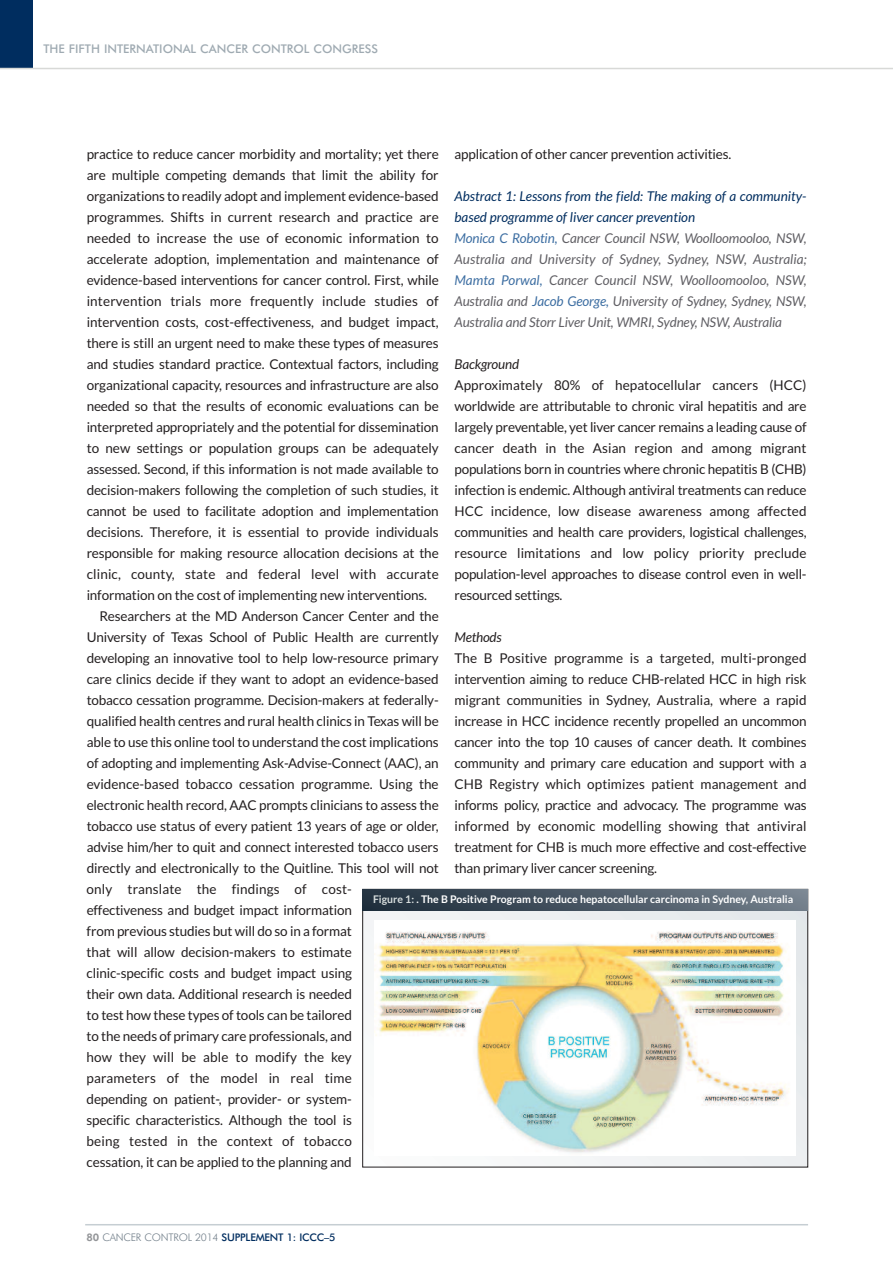
<style>
.page{position:relative;width:893px;height:1263px;background:#fff}
.page>*{position:absolute;margin:0;border:0;box-sizing:border-box;transform-origin:0 0}
.t1{font:13.5px/21px "Lato";letter-spacing:-.01em;color:#231f20;text-align:justify}
.t2{font:italic 13.5px/21px "Lato";letter-spacing:-.01em;color:#605f64}
.t3{font:13.5px "Lato";letter-spacing:.01em;color:#231f20}
.t4{font:italic 13.5px "Lato";letter-spacing:-.01em;color:#231f20}
.t5{font:500 12px "Futura BT";color:#9faab2}
.t6{font:700 10.5px "Lato";color:#fff}
.t7{font:500 10.5px "Futura BT";letter-spacing:-.02em;color:#002d5f}
.s1{color:#002d5f}
.s2{color:#3d6ea2}
.s3{color:#d9dfdf}
.s4{font-weight:800;color:#939598}
.s5{font-weight:300;color:#727f8a}
</style>
<div class="page">
<hr style="left:85px;top:1224px;width:723px;height:1px;background:#c6ced3">
<div style="left:0;top:0;width:32px;height:68px;background:#002d5f"></div>
<hr style="left:0;top:68px;width:893px;height:1px;background:#d8d9d7">
<div style="left:363px;top:889px;width:445px;height:278px;background:linear-gradient(to right,#f8f9f9,#e7ebed)"></div>
<img style="left:375px;top:921px;width:421px;height:235px">
<div style="left:362px;top:889px;width:446px;height:21px;background:linear-gradient(to right,#1f2f3d,#76828e)"></div>
<p class="t5" style="left:44px;top:44px;width:336px">THE FIFTH INTERNATIONAL CANCER CONTROL CONGRESS</p>
<p class="t1" style="left:87px;top:144px;width:354px">practice to reduce cancer morbidity and mortality; yet there</p>
<p class="t1" style="left:87px;top:165px;width:354px">are multiple competing demands that limit the ability for</p>
<p class="t1" style="left:87px;top:186px;width:354px">organizations to readily adopt and implement evidence-based</p>
<p class="t1" style="left:87px;top:207px;width:354px">programmes. Shifts in current research and practice are</p>
<p class="t1" style="left:87px;top:228px;width:354px">needed to increase the use of economic information to</p>
<p class="t1" style="left:87px;top:249px;width:354px">accelerate adoption, implementation and maintenance of</p>
<p class="t1" style="left:87px;top:270px;width:354px">evidence-based interventions for cancer control. First, while</p>
<p class="t3" style="left:87px;top:293px;width:354px">intervention trials more frequently include studies of</p>
<p class="t1" style="left:87px;top:312px;width:354px">intervention costs, cost-effectiveness, and budget impact,</p>
<p class="t1" style="left:87px;top:333px;width:354px">there is still an urgent need to make these types of measures</p>
<p class="t1" style="left:87px;top:354px;width:354px">and studies standard practice. Contextual factors, including</p>
<p class="t1" style="left:87px;top:375px;width:354px">organizational capacity, resources and infrastructure are also</p>
<p class="t1" style="left:87px;top:396px;width:354px">needed so that the results of economic evaluations can be</p>
<p class="t1" style="left:87px;top:417px;width:354px">interpreted appropriately and the potential for dissemination</p>
<p class="t1" style="left:87px;top:438px;width:354px">to new settings or population groups can be adequately</p>
<p class="t1" style="left:87px;top:459px;width:354px">assessed. Second, if this information is not made available to</p>
<p class="t1" style="left:87px;top:480px;width:354px">decision-makers following the completion of such studies, it</p>
<p class="t1" style="left:87px;top:501px;width:354px">cannot be used to facilitate adoption and implementation</p>
<p class="t1" style="left:87px;top:522px;width:354px">decisions. Therefore, it is essential to provide individuals</p>
<p class="t1" style="left:87px;top:543px;width:354px">responsible for making resource allocation decisions at the</p>
<p class="t3" style="left:87px;top:566px;width:354px">clinic, county, state and federal level with accurate</p>
<p class="t1" style="left:87px;top:585px;width:342px">information on the cost of implementing new interventions.</p>
<p class="t1" style="left:99px;top:606px;width:341px">Researchers at the MD Anderson Cancer Center and the</p>
<p class="t1" style="left:87px;top:627px;width:354px">University of Texas School of Public Health are currently</p>
<p class="t1" style="left:87px;top:648px;width:354px">developing an innovative tool to help low-resource primary</p>
<p class="t1" style="left:87px;top:669px;width:354px">care clinics decide if they want to adopt an evidence-based</p>
<p class="t1" style="left:87px;top:690px;width:354px">tobacco cessation programme. Decision-makers at federally-</p>
<p class="t1" style="left:87px;top:711px;width:354px">qualified health centres and rural health clinics in Texas will be</p>
<p class="t1" style="left:87px;top:732px;width:354px">able to use this online tool to understand the cost implications</p>
<p class="t1" style="left:87px;top:753px;width:354px">of adopting and implementing Ask-Advise-Connect (AAC), an</p>
<p class="t1" style="left:87px;top:774px;width:354px">evidence-based tobacco cessation programme. Using the</p>
<p class="t1" style="left:87px;top:795px;width:354px">electronic health record, AAC prompts clinicians to assess the</p>
<p class="t1" style="left:87px;top:816px;width:354px">tobacco use status of every patient 13 years of age or older,</p>
<p class="t1" style="left:87px;top:837px;width:354px">advise him/her to quit and connect interested tobacco users</p>
<p class="t1" style="left:87px;top:858px;width:354px">directly and electronically to the Quitline. This tool will not</p>
<p class="t3" style="left:87px;top:881px;width:267px">only translate the findings of cost-</p>
<p class="t1" style="left:87px;top:900px;width:267px">effectiveness and budget impact information</p>
<p class="t1" style="left:87px;top:921px;width:267px">from previous studies but will do so in a format</p>
<p class="t1" style="left:87px;top:942px;width:267px">that will allow decision-makers to estimate</p>
<p class="t1" style="left:87px;top:963px;width:267px">clinic-specific costs and budget impact using</p>
<p class="t1" style="left:87px;top:984px;width:267px">their own data. Additional research is needed</p>
<p class="t1" style="left:87px;top:1005px;width:267px">to test how these types of tools can be tailored</p>
<p class="t1" style="left:87px;top:1026px;width:267px">to the needs of primary care professionals, and</p>
<p class="t3" style="left:87px;top:1049px;width:267px">how they will be able to modify the key</p>
<p class="t3" style="left:87px;top:1070px;width:267px">parameters of the model in real time</p>
<p class="t1" style="left:87px;top:1089px;width:267px">depending on patient-, provider- or system-</p>
<p class="t1" style="left:87px;top:1110px;width:267px">specific characteristics. Although the tool is</p>
<p class="t3" style="left:87px;top:1133px;width:267px">being tested in the context of tobacco</p>
<p class="t1" style="left:87px;top:1152px;width:267px">cessation, it can be applied to the planning and</p>
<p class="t1" style="left:454px;top:144px;width:278px">application of other cancer prevention activities.</p>
<p class="t2" style="left:454px;top:186px;width:354px"><span class="s1">Abstract 1: Lessons from the field: The making of a community&shy;based programme of liver cancer prevention<br></span><span class="s2">Monica C Robotin,</span> Cancer Council NSW, Woolloomooloo, NSW, Australia and University of Sydney, Sydney, NSW, Australia; <span class="s2">Mamta Porwal,</span> Cancer Council NSW, Woolloomooloo, NSW, Australia and <span class="s2">Jacob George,</span> University of Sydney, Sydney, NSW, Australia and Storr Liver Unit, WMRI, Sydney, NSW, Australia</p>
<p class="t4" style="left:454px;top:356px;width:66px">Background</p>
<p class="t1" style="left:454px;top:375px;width:354px">Approximately 80% of hepatocellular cancers (HCC) worldwide are attributable to chronic viral hepatitis and are largely preventable, yet liver cancer remains a leading cause of cancer death in the Asian region and among migrant populations born in countries where chronic hepatitis B (CHB) infection is endemic. Although antiviral treatments can reduce HCC incidence, low disease awareness among affected communities and health care providers, logistical challenges, resource limitations and low policy priority preclude population-level approaches to disease control even in well&shy;resourced settings.</p>
<p class="t4" style="left:454px;top:629px;width:49px">Methods</p>
<p class="t1" style="left:454px;top:648px;width:354px">The B Positive programme is a targeted, multi-pronged intervention aiming to reduce CHB-related HCC in high risk migrant communities in Sydney, Australia, where a rapid increase in HCC incidence recently propelled an uncommon cancer into the top 10 causes of cancer death. It combines community and primary care education and support with a CHB Registry which optimizes patient management and informs policy, practice and advocacy. The programme was informed by economic modelling showing that antiviral treatment for CHB is much more effective and cost-effective than primary liver cancer screening.</p>
<p class="t6" style="left:373px;top:893px;width:422px"><span class="s3">Figure 1:</span> . The B Positive Program to reduce hepatocellular carcinoma in Sydney, Australia</p>
<p class="t7" style="left:87px;top:1233px;width:251px"><span class="s4">80</span> <span class="s5">CANCER CONTROL 2014</span> SUPPLEMENT 1: ICCC–5</p>
</div>
